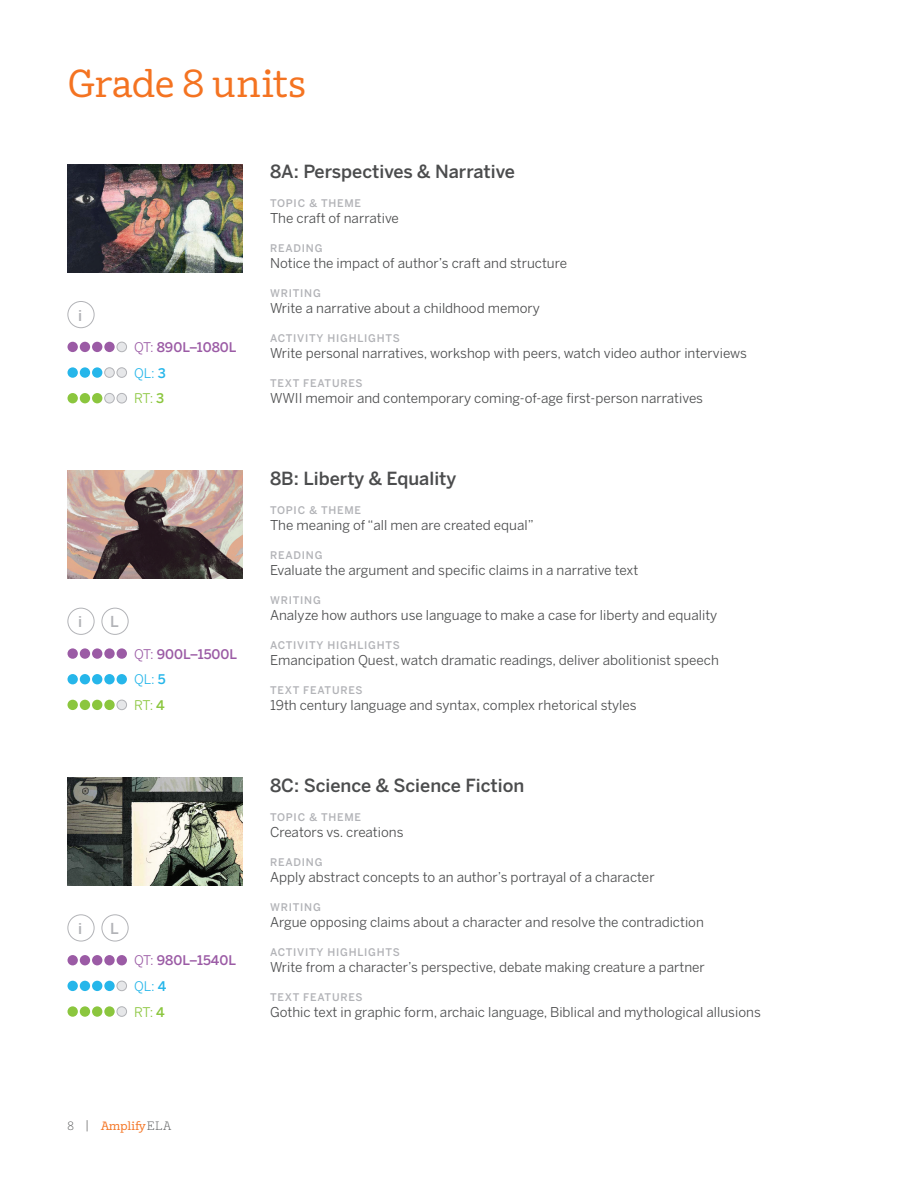
<style>
.page{position:relative;width:918px;height:1188px;background:#fff}
.page>*{position:absolute;margin:0;border:0;box-sizing:border-box;transform-origin:0 0}
.t1{font:39px "Amplify";letter-spacing:-.005em;color:#f47321}
.t2{font:500 18px "Benton Sans";color:#4b4c4d}
.t3{font:500 15px "Benton Sans";color:#b2b3b7}
.t4{font:13.5px "Benton Sans";color:#4b4c4d}
.t5{font:500 13.2px/25.7px "Benton Sans";color:#9b5ba5}
.t6{font:300 12px "Amplify";color:#4b4c4d}
.t7{font:500 10.5px "Benton Sans";letter-spacing:.075em;color:#b2b3b7}
.s1{font-weight:400}
.s2{font-weight:400;color:#26b6ea}
.s3{color:#26b6ea}
.s4{font-weight:400;color:#8bc63e}
.s5{color:#8bc63e}
.s6{font-weight:400;color:#f47321}
</style>
<div class="page">
<img style="left:68px;top:164px;width:175px;height:108px">
<img style="left:68px;top:471px;width:175px;height:108px">
<img style="left:68px;top:778px;width:175px;height:108px">
<div style="left:68px;top:914px;width:26px;height:27px;border:1px solid #b2b3b7;border-radius:50%"></div>
<div style="left:102px;top:914px;width:27px;height:27px;border:1px solid #b2b3b7;border-radius:50%"></div>
<div style="left:68px;top:955px;width:10px;height:10px;background:#9b5ba5;border-radius:50%"></div>
<div style="left:80px;top:955px;width:10px;height:10px;background:#9b5ba5;border-radius:50%"></div>
<div style="left:92px;top:955px;width:10px;height:10px;background:#9b5ba5;border-radius:50%"></div>
<div style="left:104px;top:955px;width:11px;height:10px;background:#9b5ba5;border-radius:50%"></div>
<div style="left:117px;top:955px;width:10px;height:10px;background:#9b5ba5;border-radius:50%"></div>
<div style="left:68px;top:1006px;width:10px;height:11px;background:#8bc63e;border-radius:50%"></div>
<div style="left:80px;top:1006px;width:10px;height:11px;background:#8bc63e;border-radius:50%"></div>
<div style="left:117px;top:1007px;width:10px;height:9px;background:#e6e7e9;border-radius:50%"></div>
<div style="left:117px;top:1006px;width:10px;height:11px;border:1px solid #b2b3b7;border-radius:50%"></div>
<div style="left:92px;top:1006px;width:10px;height:11px;background:#8bc63e;border-radius:50%"></div>
<div style="left:104px;top:1006px;width:11px;height:11px;background:#8bc63e;border-radius:50%"></div>
<div style="left:68px;top:981px;width:10px;height:10px;background:#26b6ea;border-radius:50%"></div>
<div style="left:80px;top:981px;width:10px;height:10px;background:#26b6ea;border-radius:50%"></div>
<div style="left:117px;top:981px;width:10px;height:10px;background:#e6e7e9;border-radius:50%"></div>
<div style="left:117px;top:981px;width:10px;height:10px;border:1px solid #b2b3b7;border-radius:50%"></div>
<div style="left:92px;top:981px;width:10px;height:10px;background:#26b6ea;border-radius:50%"></div>
<div style="left:104px;top:981px;width:11px;height:10px;background:#26b6ea;border-radius:50%"></div>
<div style="left:68px;top:342px;width:10px;height:10px;background:#9b5ba5;border-radius:50%"></div>
<div style="left:80px;top:342px;width:10px;height:10px;background:#9b5ba5;border-radius:50%"></div>
<div style="left:92px;top:342px;width:10px;height:10px;background:#9b5ba5;border-radius:50%"></div>
<div style="left:104px;top:342px;width:11px;height:10px;background:#9b5ba5;border-radius:50%"></div>
<div style="left:117px;top:342px;width:10px;height:10px;background:#e6e7e9;border-radius:50%"></div>
<div style="left:117px;top:342px;width:10px;height:10px;border:1px solid #b2b3b7;border-radius:50%"></div>
<div style="left:68px;top:301px;width:26px;height:27px;border:1px solid #b2b3b7;border-radius:50%"></div>
<div style="left:68px;top:367px;width:10px;height:11px;background:#26b6ea;border-radius:50%"></div>
<div style="left:80px;top:367px;width:10px;height:11px;background:#26b6ea;border-radius:50%"></div>
<div style="left:105px;top:368px;width:9px;height:9px;background:#e6e7e9;border-radius:50%"></div>
<div style="left:104px;top:367px;width:11px;height:11px;border:1px solid #b2b3b7;border-radius:50%"></div>
<div style="left:117px;top:368px;width:10px;height:9px;background:#e6e7e9;border-radius:50%"></div>
<div style="left:117px;top:367px;width:10px;height:11px;border:1px solid #b2b3b7;border-radius:50%"></div>
<div style="left:92px;top:367px;width:10px;height:11px;background:#26b6ea;border-radius:50%"></div>
<div style="left:68px;top:393px;width:10px;height:10px;background:#8bc63e;border-radius:50%"></div>
<div style="left:80px;top:393px;width:10px;height:10px;background:#8bc63e;border-radius:50%"></div>
<div style="left:105px;top:393px;width:9px;height:10px;background:#e6e7e9;border-radius:50%"></div>
<div style="left:104px;top:393px;width:11px;height:10px;border:1px solid #b2b3b7;border-radius:50%"></div>
<div style="left:117px;top:393px;width:10px;height:10px;background:#e6e7e9;border-radius:50%"></div>
<div style="left:117px;top:393px;width:10px;height:10px;border:1px solid #b2b3b7;border-radius:50%"></div>
<div style="left:92px;top:393px;width:10px;height:10px;background:#8bc63e;border-radius:50%"></div>
<div style="left:68px;top:648px;width:10px;height:11px;background:#9b5ba5;border-radius:50%"></div>
<div style="left:80px;top:648px;width:10px;height:11px;background:#9b5ba5;border-radius:50%"></div>
<div style="left:92px;top:648px;width:10px;height:11px;background:#9b5ba5;border-radius:50%"></div>
<div style="left:104px;top:648px;width:11px;height:11px;background:#9b5ba5;border-radius:50%"></div>
<div style="left:117px;top:648px;width:10px;height:11px;background:#9b5ba5;border-radius:50%"></div>
<div style="left:68px;top:674px;width:10px;height:10px;background:#26b6ea;border-radius:50%"></div>
<div style="left:80px;top:674px;width:10px;height:10px;background:#26b6ea;border-radius:50%"></div>
<div style="left:117px;top:674px;width:10px;height:10px;background:#26b6ea;border-radius:50%"></div>
<div style="left:92px;top:674px;width:10px;height:10px;background:#26b6ea;border-radius:50%"></div>
<div style="left:104px;top:674px;width:11px;height:10px;background:#26b6ea;border-radius:50%"></div>
<div style="left:68px;top:700px;width:10px;height:10px;background:#8bc63e;border-radius:50%"></div>
<div style="left:80px;top:700px;width:10px;height:10px;background:#8bc63e;border-radius:50%"></div>
<div style="left:117px;top:700px;width:10px;height:10px;background:#e6e7e9;border-radius:50%"></div>
<div style="left:117px;top:700px;width:10px;height:10px;border:1px solid #b2b3b7;border-radius:50%"></div>
<div style="left:92px;top:700px;width:10px;height:10px;background:#8bc63e;border-radius:50%"></div>
<div style="left:104px;top:700px;width:11px;height:10px;background:#8bc63e;border-radius:50%"></div>
<div style="left:102px;top:608px;width:27px;height:27px;border:1px solid #b2b3b7;border-radius:50%"></div>
<div style="left:68px;top:608px;width:26px;height:27px;border:1px solid #b2b3b7;border-radius:50%"></div>
<h1 class="t1" style="left:68px;top:60px;width:240px">Grade 8 units</h1>
<p class="t3" style="left:78px;top:306px;width:6px">i</p>
<p class="t5" style="left:134px;top:335px;width:104px"><span class="s1">QT:</span> 890L–1080L<br><span class="s2">QL:</span> <span class="s3">3<br></span><span class="s4">RT:</span> <span class="s5">3</span></p>
<p class="t3" style="left:78px;top:612px;width:6px">i</p>
<p class="t3" style="left:110px;top:612px;width:10px">L</p>
<p class="t5" style="left:134px;top:641px;width:105px"><span class="s1">QT:</span> 900L–1500L<br><span class="s2">QL:</span> <span class="s3">5<br></span><span class="s4">RT:</span> <span class="s5">4</span></p>
<p class="t3" style="left:78px;top:919px;width:6px">i</p>
<p class="t3" style="left:110px;top:919px;width:10px">L</p>
<p class="t5" style="left:134px;top:948px;width:104px"><span class="s1">QT:</span> 980L–1540L<br><span class="s2">QL:</span> <span class="s3">4<br></span><span class="s4">RT:</span> <span class="s5">4</span></p>
<h2 class="t2" style="left:270px;top:161px;width:246px">8A: Perspectives &amp; Narrative</h2>
<p class="t7" style="left:270px;top:197px;width:93px">TOPIC &amp; THEME</p>
<p class="t4" style="left:270px;top:210px;width:130px">The craft of narrative</p>
<p class="t7" style="left:270px;top:242px;width:54px">READING</p>
<p class="t4" style="left:270px;top:255px;width:299px">Notice the impact of author’s craft and structure</p>
<p class="t7" style="left:270px;top:287px;width:52px">WRITING</p>
<p class="t4" style="left:270px;top:300px;width:272px">Write a narrative about a childhood memory</p>
<p class="t7" style="left:270px;top:332px;width:131px">ACTIVITY HIGHLIGHTS</p>
<p class="t4" style="left:270px;top:345px;width:479px">Write personal narratives, workshop with peers, watch video author interviews</p>
<p class="t7" style="left:270px;top:377px;width:94px">TEXT FEATURES</p>
<p class="t4" style="left:270px;top:390px;width:435px">WWII memoir and contemporary coming-of-age first-person narratives</p>
<h2 class="t2" style="left:270px;top:467px;width:188px">8B: Liberty &amp; Equality</h2>
<p class="t7" style="left:270px;top:504px;width:93px">TOPIC &amp; THEME</p>
<p class="t4" style="left:270px;top:517px;width:265px">The meaning of “all men are created equal”</p>
<p class="t7" style="left:270px;top:549px;width:54px">READING</p>
<p class="t4" style="left:270px;top:562px;width:370px">Evaluate the argument and specific claims in a narrative text</p>
<p class="t7" style="left:270px;top:594px;width:52px">WRITING</p>
<p class="t4" style="left:270px;top:607px;width:449px">Analyze how authors use language to make a case for liberty and equality</p>
<p class="t7" style="left:270px;top:639px;width:131px">ACTIVITY HIGHLIGHTS</p>
<p class="t4" style="left:270px;top:652px;width:450px">Emancipation Quest, watch dramatic readings, deliver abolitionist speech</p>
<p class="t7" style="left:270px;top:684px;width:94px">TEXT FEATURES</p>
<p class="t4" style="left:270px;top:697px;width:368px">19th century language and syntax, complex rhetorical styles</p>
<h2 class="t2" style="left:270px;top:774px;width:256px">8C: Science &amp; Science Fiction</h2>
<p class="t7" style="left:270px;top:810px;width:93px">TOPIC &amp; THEME</p>
<p class="t4" style="left:270px;top:824px;width:135px">Creators vs. creations</p>
<p class="t7" style="left:270px;top:855px;width:54px">READING</p>
<p class="t4" style="left:270px;top:869px;width:386px">Apply abstract concepts to an author’s portrayal of a character</p>
<p class="t7" style="left:270px;top:900px;width:52px">WRITING</p>
<p class="t4" style="left:270px;top:914px;width:435px">Argue opposing claims about a character and resolve the contradiction</p>
<p class="t7" style="left:270px;top:945px;width:131px">ACTIVITY HIGHLIGHTS</p>
<p class="t4" style="left:270px;top:959px;width:436px">Write from a character’s perspective, debate making creature a partner</p>
<p class="t7" style="left:270px;top:990px;width:94px">TEXT FEATURES</p>
<p class="t4" style="left:270px;top:1004px;width:492px">Gothic text in graphic form, archaic language, Biblical and mythological allusions</p>
<p class="t6" style="left:68px;top:1118px;width:105px">8 | <span class="s6">¬</span>ELA</p>
</div>
